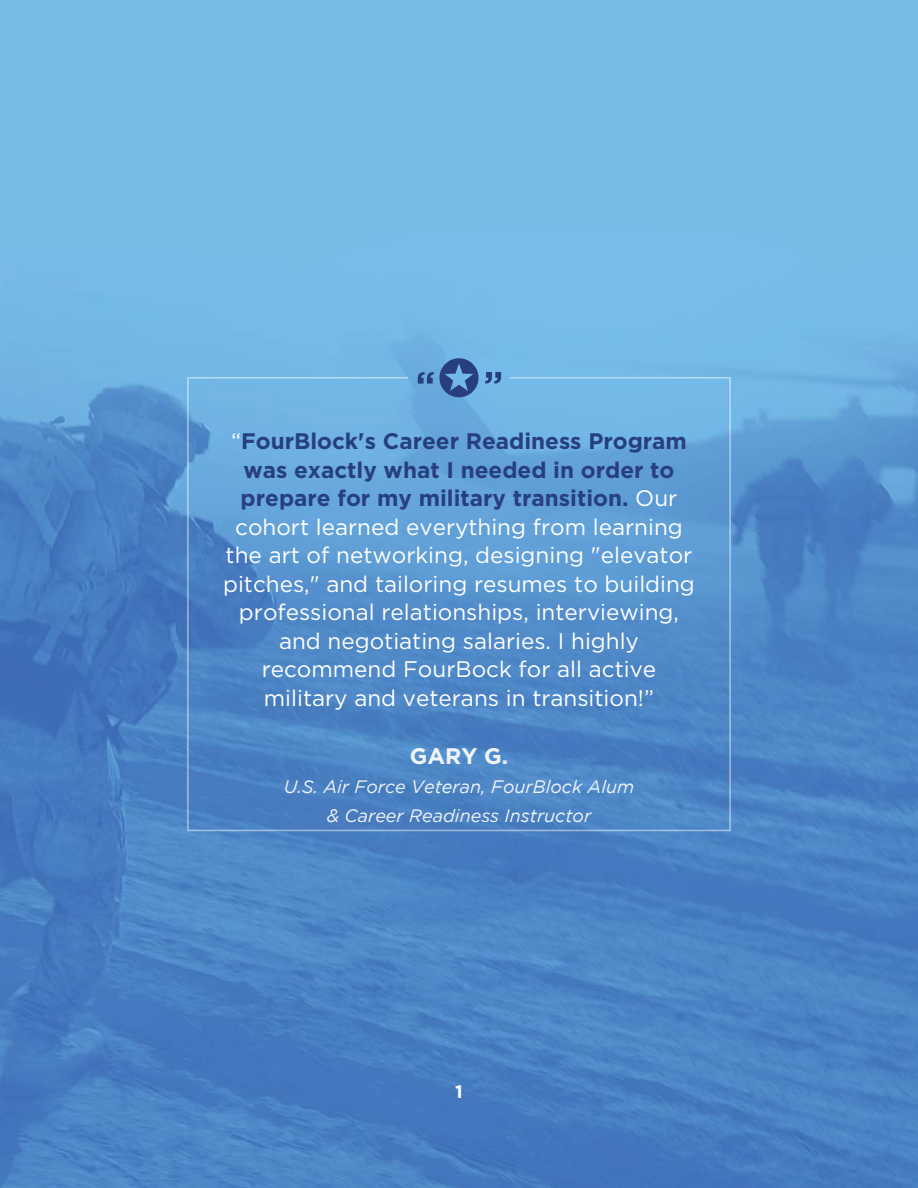
<style>
.page{position:relative;width:918px;height:1188px;background:#fff}
.page>*{position:absolute;margin:0;border:0;box-sizing:border-box;transform-origin:0 0}
.t1{font:22.5px/28.5px "Gotham";color:#fff;text-align:center}
.t2{font:700 22.5px "Gotham";color:#f0f4f8}
.t3{font:italic 18px/28.5px "Gotham";color:#f0f4f8;text-align:center}
.t4{font:700 18px "Gotham";color:#fff}
.s1{font-weight:700;color:#273f80}
</style>
<div class="page">
<img style="left:0;top:0;width:918px;height:1188px">
<svg style="left:187px;top:377px;width:544px;height:454px;background:#5995cf"></svg>
<svg style="left:418px;top:358px;width:61px;height:39px;background:#4e7eb6"></svg>
<svg style="left:485px;top:372px;width:16px;height:12px"></svg>
<p class="t1" style="left:223px;top:427px;width:473px">“<span class="s1">FourBlock's Career Readiness Program was exactly what I needed in order to prepare for my military transition.</span> Our cohort learned everything from learning the art of networking, designing "elevator pitches," and tailoring resumes to building professional relationships, interviewing, and negotiating salaries. I highly recommend FourBock for all active military and veterans in transition!”</p>
<p class="t2" style="left:410px;top:741px;width:100px">GARY G.</p>
<p class="t3" style="left:284px;top:773px;width:352px">U.S. Air Force Veteran, FourBlock Alum &amp; Career Readiness Instructor</p>
<p class="t4" style="left:455px;top:1082px;width:9px">1</p>
</div>
